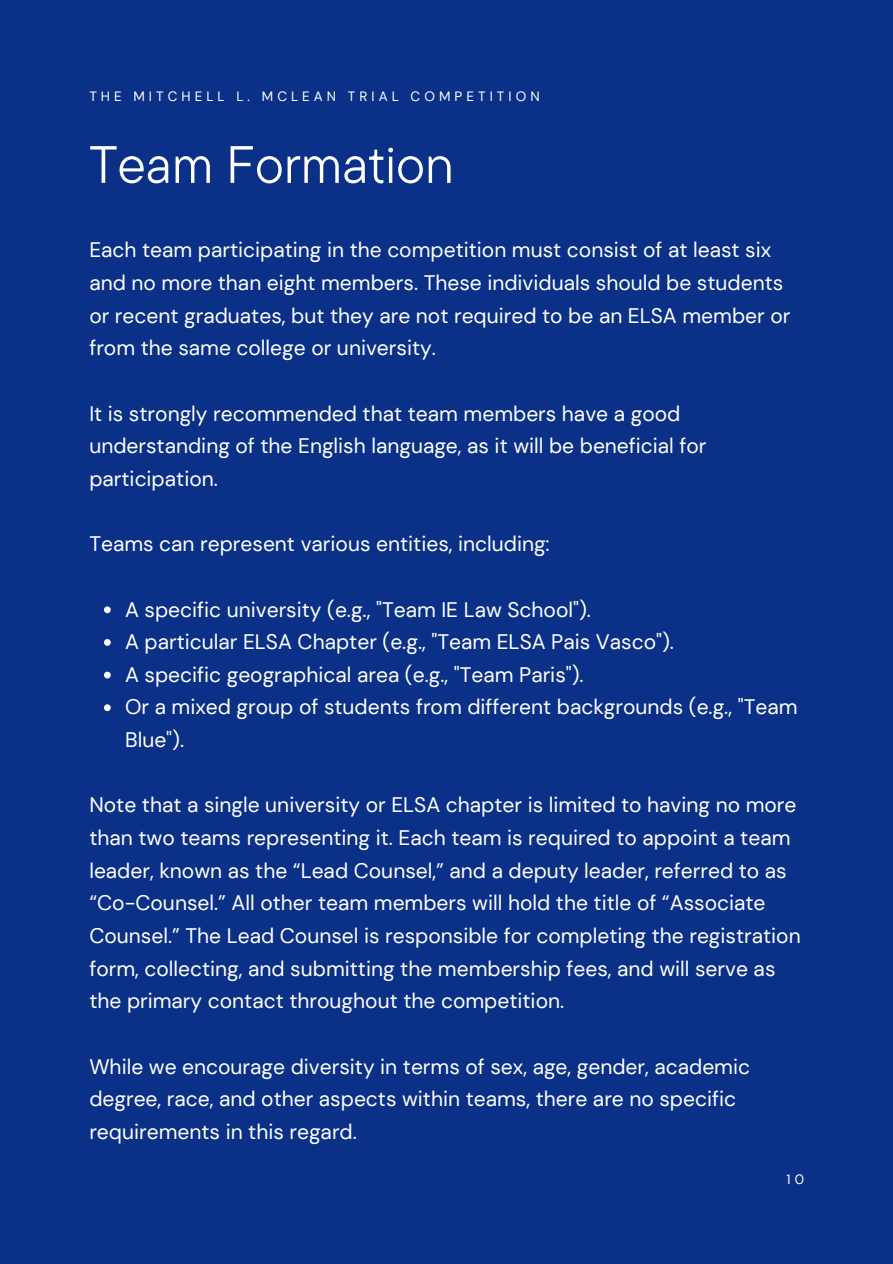
<style>
.page{position:relative;width:893px;height:1264px;background:#fff}
.page>*{position:absolute;margin:0;border:0;box-sizing:border-box;transform-origin:0 0}
.t1{font:52.5px "TT Commons Pro";color:#fff}
.t2{font:21px/32.7px "DM Sans";color:#fff}
.t3{font:13.5px "DM Sans";letter-spacing:.3em;color:#fff}
</style>
<div class="page">
<div style="left:0;top:0;width:892px;height:1263px;background:#0a3087"></div>
<svg style="left:104px;top:606px;width:7px;height:7px"></svg>
<svg style="left:104px;top:639px;width:7px;height:6px"></svg>
<svg style="left:104px;top:671px;width:7px;height:7px"></svg>
<svg style="left:104px;top:704px;width:7px;height:7px"></svg>
<p class="t3" style="left:89px;top:88px;width:452px">THE MITCHELL L. MCLEAN TRIAL COMPETITION</p>
<p class="t1" style="left:89px;top:130px;width:366px">Team Formation</p>
<p class="t2" style="left:89px;top:234px;width:702px">Each team participating in the competition must consist of at least six and no more than eight members. These individuals should be students or recent graduates, but they are not required to be an ELSA member or from the same college or university.</p>
<p class="t2" style="left:89px;top:397px;width:618px">It is strongly recommended that team members have a good understanding of the English language, as it will be beneficial for participation.</p>
<p class="t2" style="left:89px;top:527px;width:462px">Teams can represent various entities, including:</p>
<p class="t2" style="left:125px;top:593px;width:467px">A specific university (e.g., "Team IE Law School").</p>
<p class="t2" style="left:125px;top:625px;width:550px">A particular ELSA Chapter (e.g., "Team ELSA Pais Vasco").</p>
<p class="t2" style="left:125px;top:658px;width:460px">A specific geographical area (e.g., "Team Paris").</p>
<p class="t2" style="left:125px;top:691px;width:674px">Or a mixed group of students from different backgrounds (e.g., "Team<br>Blue").</p>
<p class="t2" style="left:89px;top:788px;width:712px">Note that a single university or ELSA chapter is limited to having no more than two teams representing it. Each team is required to appoint a team leader, known as the “Lead Counsel,” and a deputy leader, referred to as “Co-Counsel.” All other team members will hold the title of “Associate Counsel.” The Lead Counsel is responsible for completing the registration form, collecting, and submitting the membership fees, and will serve as the primary contact throughout the competition.</p>
<p class="t2" style="left:89px;top:1049px;width:662px">While we encourage diversity in terms of sex, age, gender, academic degree, race, and other aspects within teams, there are no specific requirements in this regard.</p>
<p class="t3" style="left:786px;top:1170px;width:19px">1 0</p>
</div>
